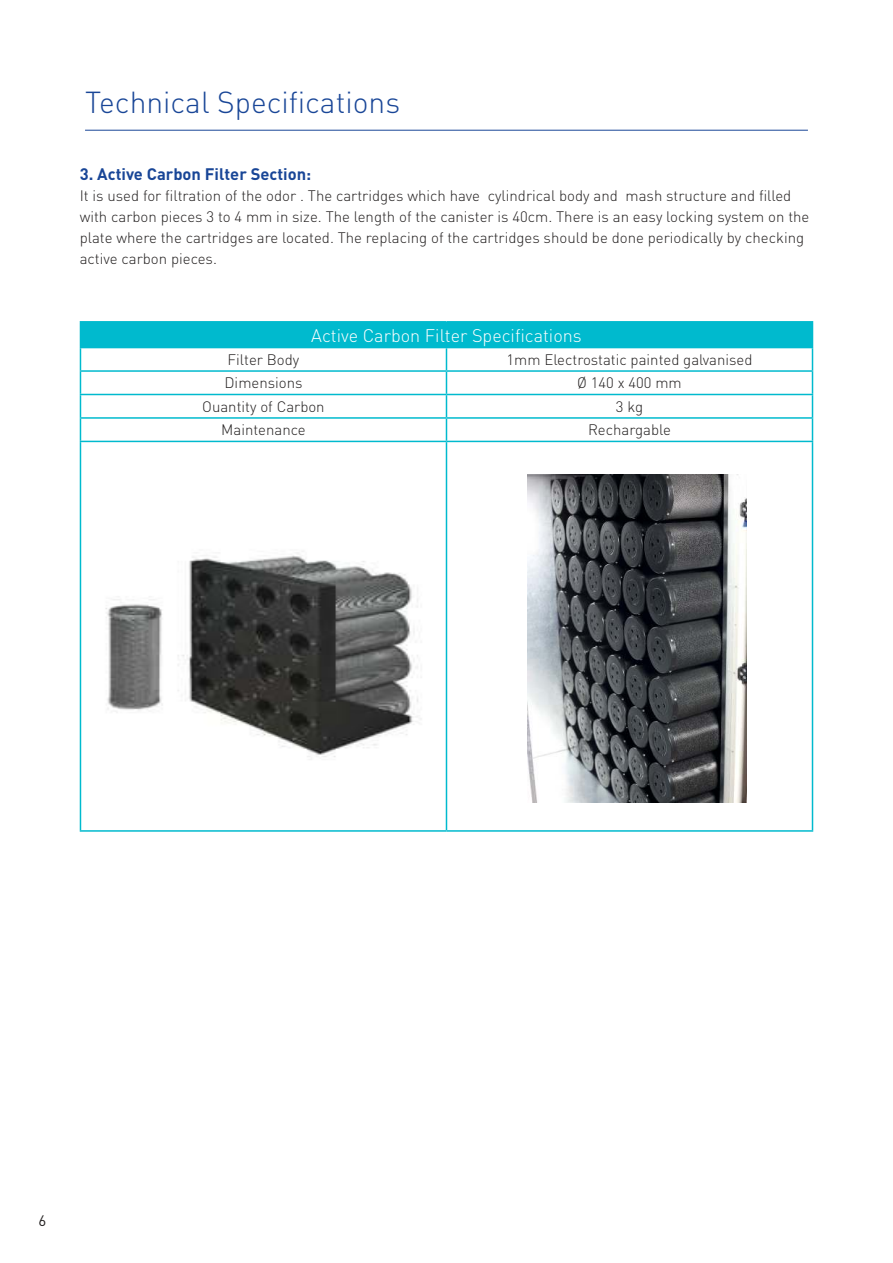
<style>
.page{position:relative;width:893px;height:1263px;background:#fff}
.page>*{position:absolute;margin:0;border:0;box-sizing:border-box;transform-origin:0 0}
.t1{font:300 30px "DIN Pro";color:#194697}
.t2{font:300 18px "DIN Pro";color:#fff}
.t3{font:700 16.5px "DIN Pro";color:#194697}
.t4{font:300 15px/21px "DIN Pro";color:#221f1f}
.t5{font:15px "DIN Pro";color:#221f1f}
</style>
<div class="page">
<div style="left:80px;top:322px;width:732px;height:26px;background:#00bace"></div>
<hr style="left:80px;top:321px;width:366px;height:2px;background:#00bace">
<hr style="left:446px;top:321px;width:367px;height:2px;background:#00bace">
<hr style="left:80px;top:370px;width:366px;height:2px;background:#00bace">
<hr style="left:446px;top:370px;width:367px;height:2px;background:#00bace">
<hr style="left:80px;top:394px;width:366px;height:1px;background:#00bace">
<hr style="left:446px;top:394px;width:367px;height:1px;background:#00bace">
<hr style="left:80px;top:417px;width:366px;height:2px;background:#00bace">
<svg style="left:80px;top:348px;width:1px;height:93px"></svg>
<hr style="left:446px;top:417px;width:367px;height:2px;background:#00bace">
<svg style="left:446px;top:348px;width:1px;height:93px"></svg>
<svg style="left:812px;top:323px;width:1px;height:118px"></svg>
<hr style="left:80px;top:441px;width:366px;height:1px;background:#00bace">
<hr style="left:80px;top:442px;width:1px;height:388px;background:#00bace">
<hr style="left:446px;top:441px;width:367px;height:1px;background:#00bace">
<hr style="left:446px;top:442px;width:1px;height:388px;background:#00bace">
<hr style="left:812px;top:442px;width:1px;height:388px;background:#00bace">
<hr style="left:80px;top:830px;width:366px;height:2px;background:#00bace">
<hr style="left:446px;top:830px;width:367px;height:2px;background:#00bace">
<img style="left:527px;top:474px;width:219px;height:329px">
<hr style="left:85px;top:130px;width:723px;height:1px;background:#194697">
<img style="left:105px;top:551px;width:316px;height:206px">
<h1 class="t1" style="left:85px;top:89px;width:317px">Technical Specifications</h1>
<p class="t3" style="left:80px;top:167px;width:233px">3. Active Carbon Filter Section:</p>
<p class="t4" style="left:80px;top:187px;width:731px">It is used for filtration of the odor . The cartridges which have cylindrical body and mash structure and filled with carbon pieces 3 to 4 mm in size. The length of the canister is 40cm. There is an easy locking system on the plate where the cartridges are located. The replacing of the cartridges should be done periodically by checking active carbon pieces.</p>
<p class="t2" style="left:311px;top:327px;width:272px">Active Carbon Filter Specifications</p>
<p class="t4" style="left:228px;top:350px;width:73px">Filter Body</p>
<p class="t4" style="left:506px;top:350px;width:248px">1mm Electrostatic painted galvanised</p>
<p class="t4" style="left:224px;top:374px;width:80px">Dimensions</p>
<p class="t4" style="left:577px;top:374px;width:106px">Ø 140 x 400 mm</p>
<p class="t4" style="left:202px;top:397px;width:124px">Ouantity of Carbon</p>
<p class="t4" style="left:616px;top:397px;width:29px">3 kg</p>
<p class="t4" style="left:221px;top:421px;width:86px">Maintenance</p>
<p class="t4" style="left:588px;top:421px;width:84px">Rechargable</p>
<p class="t5" style="left:39px;top:1215px;width:9px">6</p>
</div>
